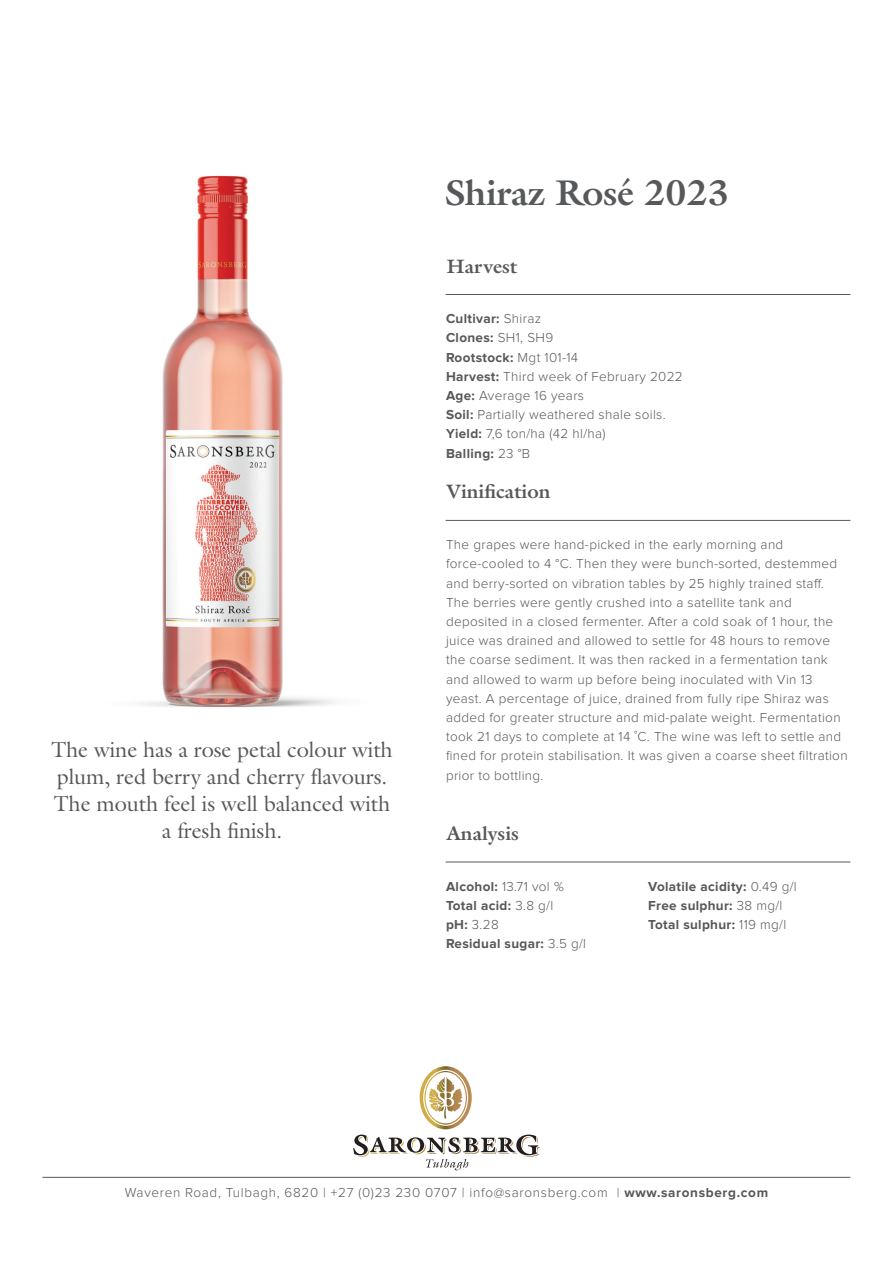
<style>
.page{position:relative;width:893px;height:1263px;background:#fff}
.page>*{position:absolute;margin:0;border:0;box-sizing:border-box;transform-origin:0 0}
.t1{font:700 36px "Galliard Pro";letter-spacing:-.01em;color:#57585a}
.t2{font:21.75px/27px "Galliard Pro";letter-spacing:-.005em;color:#57585a;text-align:center}
.t3{font:700 19.5px "Galliard Pro";color:#57585a}
.t4{font:300 13.5px/19.2px "Proxima Nova";letter-spacing:.025em;color:#57585a}
.t5{font:700 13.5px/19.2px "Proxima Nova";letter-spacing:.025em;color:#57585a}
.t6{font:300 13.5px "Proxima Nova";letter-spacing:.05em;color:#57585a}
.s1{font-weight:700}
.s2{font-weight:300}
</style>
<div class="page">
<img style="left:137px;top:175px;width:199px;height:533px">
<hr style="left:446px;top:294px;width:404px;height:1px;background:#57585a">
<hr style="left:43px;top:1177px;width:807px;height:1px;background:#57585a">
<hr style="left:446px;top:862px;width:404px;height:1px;background:#57585a">
<hr style="left:446px;top:520px;width:404px;height:1px;background:#57585a">
<svg style="left:353px;top:1066px;width:185px;height:104px"></svg>
<h1 class="t1" style="left:444px;top:169px;width:286px">Shiraz Rosé 2023</h1>
<h3 class="t3" style="left:446px;top:253px;width:72px">Harvest</h3>
<p class="t4" style="left:446px;top:309px;width:238px"><span class="s1">Cultivar:</span> Shiraz<br><span class="s1">Clones:</span> SH1, SH9<br><span class="s1">Rootstock:</span> Mgt 101-14<br><span class="s1">Harvest:</span> Third week of February 2022<br><span class="s1">Age:</span> Average 16 years<br><span class="s1">Soil:</span> Partially weathered shale soils.<br><span class="s1">Yield:</span> 7,6 ton/ha (42 hl/ha)<br><span class="s1">Balling:</span> 23 °B</p>
<h2 class="t2" style="left:52px;top:735px;width:343px">The wine has a rose petal colour with plum, red berry and cherry flavours.<br>The mouth feel is well balanced with a fresh finish.</h2>
<h3 class="t3" style="left:446px;top:479px;width:105px">Vinification</h3>
<p class="t4" style="left:446px;top:535px;width:403px">The grapes were hand-picked in the early morning and force-cooled to 4 °C. Then they were bunch-sorted, destemmed and berry-sorted on vibration tables by 25 highly trained staff.<br>The berries were gently crushed into a satellite tank and deposited in a closed fermenter. After a cold soak of 1 hour, the juice was drained and allowed to settle for 48 hours to remove the coarse sediment. It was then racked in a fermentation tank and allowed to warm up before being inoculated with Vin 13 yeast. A percentage of juice, drained from fully ripe Shiraz was added for greater structure and mid-palate weight. Fermentation took 21 days to complete at 14 ˚C. The wine was left to settle and fined for protein stabilisation. It was given a coarse sheet filtration prior to bottling.</p>
<h3 class="t3" style="left:446px;top:820px;width:74px">Analysis</h3>
<p class="t5" style="left:446px;top:877px;width:142px">Alcohol: <span class="s2">13.71 vol %<br></span>Total acid: <span class="s2">3.8 g/l<br></span>pH: <span class="s2">3.28<br></span>Residual sugar: <span class="s2">3.5 g/l</span></p>
<p class="t5" style="left:648px;top:877px;width:150px">Volatile acidity: <span class="s2">0.49 g/l<br></span>Free sulphur: <span class="s2">38 mg/l<br></span>Total sulphur: <span class="s2">119 mg/l</span></p>
<p class="t6" style="left:125px;top:1185px;width:645px">Waveren Road, Tulbagh, 6820 | +27 (0)23 230 0707 | info@saronsberg.com | <span class="s1">www.saronsberg.com</span></p>
</div>
